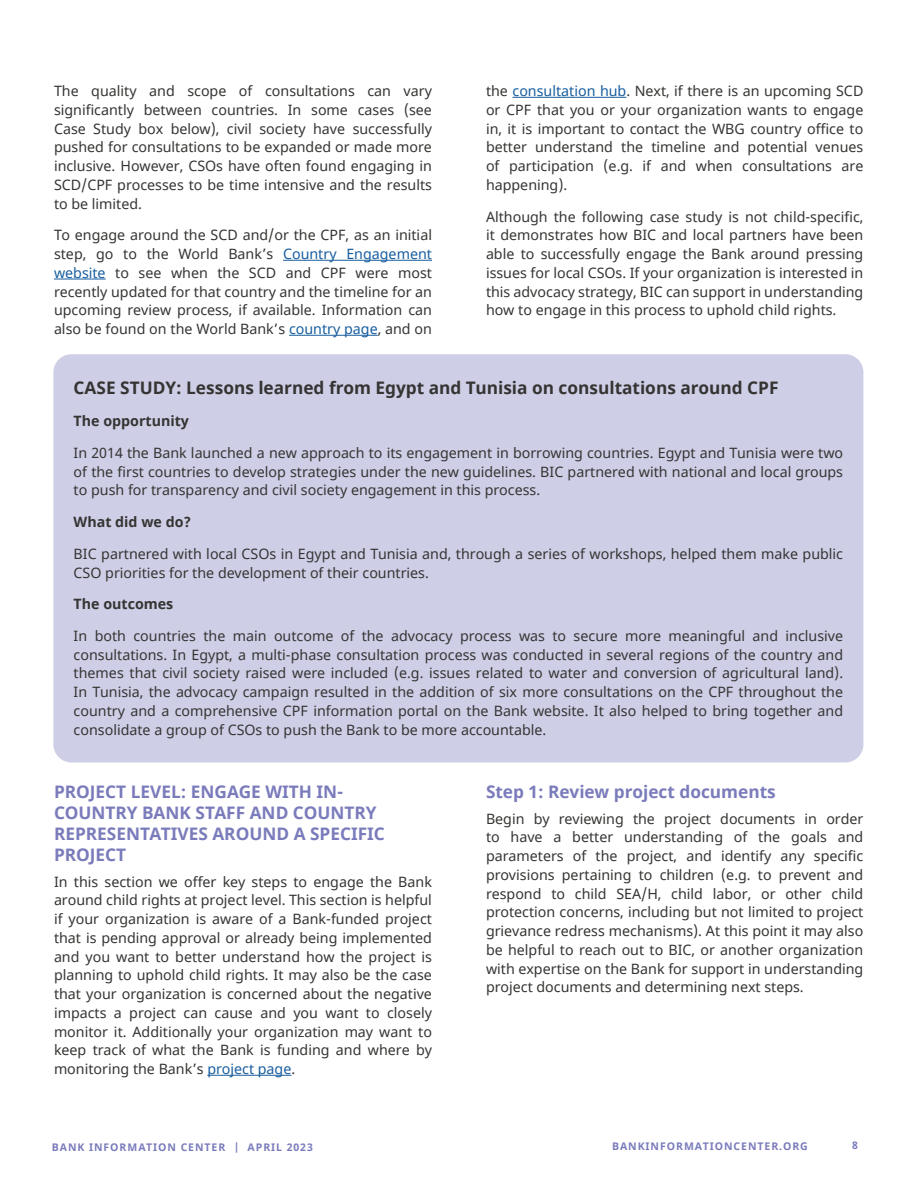
<style>
.page{position:relative;width:918px;height:1188px;background:#fff}
.page>*{position:absolute;margin:0;border:0;box-sizing:border-box;transform-origin:0 0}
.heading_3_-_sub-subt{font:700 17.25px/21px "Noto Sans";color:#7a7bbb}
.body_text{font:700 17.25px "Noto Sans";color:#353432}
.heading_4_-_info_box{font:700 17.25px "Noto Sans";color:#7a7bbb}
.body_text-2{font:14.25px/18.8px "Noto Sans";color:#353432;text-align:justify}
.body_text-3{font:700 14.25px "Noto Sans";color:#353432}
.t1{font:700 10.5px "Noto Sans";letter-spacing:.09em;color:#7a7bbb}
.s1{color:#175d9e}
</style>
<div class="page">
<hr style="left:283px;top:260px;width:149px;height:1px;background:#175d9e">
<hr style="left:54px;top:279px;width:52px;height:1px;background:#175d9e">
<hr style="left:289px;top:335px;width:89px;height:1px;background:#175d9e">
<hr style="left:513px;top:97px;width:113px;height:1px;background:#175d9e">
<div style="left:53px;top:354px;width:810px;height:408px;background:#cecee7;border-radius:18px"></div>
<hr style="left:207px;top:1075px;width:84px;height:1px;background:#175d9e">
<p class="body_text-2" style="left:54px;top:82px;width:380px">The quality and scope of consultations can vary significantly between countries. In some cases (see Case Study box below), civil society have successfully pushed for consultations to be expanded or made more inclusive. However, CSOs have often found engaging in SCD/CPF processes to be time intensive and the results to be limited.</p>
<p class="body_text-2" style="left:54px;top:226px;width:380px">To engage around the SCD and/or the CPF, as an initial step, go to the World Bank’s <span class="s1">Country Engagement website</span> to see when the SCD and CPF were most recently updated for that country and the timeline for an upcoming review process, if available. Information can also be found on the World Bank’s <span class="s1">country page</span>, and on</p>
<p class="body_text-2" style="left:486px;top:82px;width:379px">the <span class="s1">consultation hub</span>. Next, if there is an upcoming SCD or CPF that you or your organization wants to engage in, it is important to contact the WBG country office to better understand the timeline and potential venues of participation (e.g. if and when consultations are happening).</p>
<p class="body_text-2" style="left:486px;top:208px;width:379px">Although the following case study is not child-specific, it demonstrates how BIC and local partners have been able to successfully engage the Bank around pressing issues for local CSOs. If your organization is interested in this advocacy strategy, BIC can support in understanding how to engage in this process to uphold child rights.</p>
<p class="body_text" style="left:74px;top:376px;width:706px">CASE STUDY: Lessons learned from Egypt and Tunisia on consultations around CPF</p>
<p class="body_text-3" style="left:74px;top:411px;width:117px">The opportunity</p>
<p class="body_text-2" style="left:74px;top:444px;width:771px">In 2014 the Bank launched a new approach to its engagement in borrowing countries. Egypt and Tunisia were two of the first countries to develop strategies under the new guidelines. BIC partnered with national and local groups to push for transparency and civil society engagement in this process.</p>
<p class="body_text-3" style="left:74px;top:512px;width:119px">What did we do?</p>
<p class="body_text-2" style="left:74px;top:545px;width:771px">BIC partnered with local CSOs in Egypt and Tunisia and, through a series of workshops, helped them make public<br>CSO priorities for the development of their countries.</p>
<p class="body_text-3" style="left:74px;top:594px;width:101px">The outcomes</p>
<p class="body_text-2" style="left:74px;top:627px;width:771px">In both countries the main outcome of the advocacy process was to secure more meaningful and inclusive consultations. In Egypt, a multi-phase consultation process was conducted in several regions of the country and themes that civil society raised were included (e.g. issues related to water and conversion of agricultural land).<br>In Tunisia, the advocacy campaign resulted in the addition of six more consultations on the CPF throughout the country and a comprehensive CPF information portal on the Bank website. It also helped to bring together and consolidate a group of CSOs to push the Bank to be more accountable.</p>
<p class="heading_3_-_sub-subt" style="left:54px;top:782px;width:332px">PROJECT LEVEL: ENGAGE WITH IN-<br>COUNTRY BANK STAFF AND COUNTRY<br>REPRESENTATIVES AROUND A SPECIFIC<br>PROJECT</p>
<p class="body_text-2" style="left:54px;top:873px;width:380px">In this section we offer key steps to engage the Bank around child rights at project level. This section is helpful if your organization is aware of a Bank-funded project that is pending approval or already being implemented and you want to better understand how the project is planning to uphold child rights. It may also be the case that your organization is concerned about the negative impacts a project can cause and you want to closely monitor it. Additionally your organization may want to keep track of what the Bank is funding and where by monitoring the Bank’s <span class="s1">project page</span>.</p>
<p class="heading_4_-_info_box" style="left:486px;top:780px;width:291px">Step 1: Review project documents</p>
<p class="body_text-2" style="left:486px;top:810px;width:379px">Begin by reviewing the project documents in order to have a better understanding of the goals and parameters of the project, and identify any specific provisions pertaining to children (e.g. to prevent and respond to child SEA/H, child labor, or other child protection concerns, including but not limited to project grievance redress mechanisms). At this point it may also be helpful to reach out to BIC, or another organization with expertise on the Bank for support in understanding project documents and determining next steps.</p>
<p class="t1" style="left:52px;top:1139px;width:262px">BANK INFORMATION CENTER | APRIL 2023</p>
<p class="t1" style="left:612px;top:1139px;width:197px">BANKINFORMATIONCENTER.ORG</p>
<p class="t1" style="left:852px;top:1138px;width:7px">8</p>
</div>
